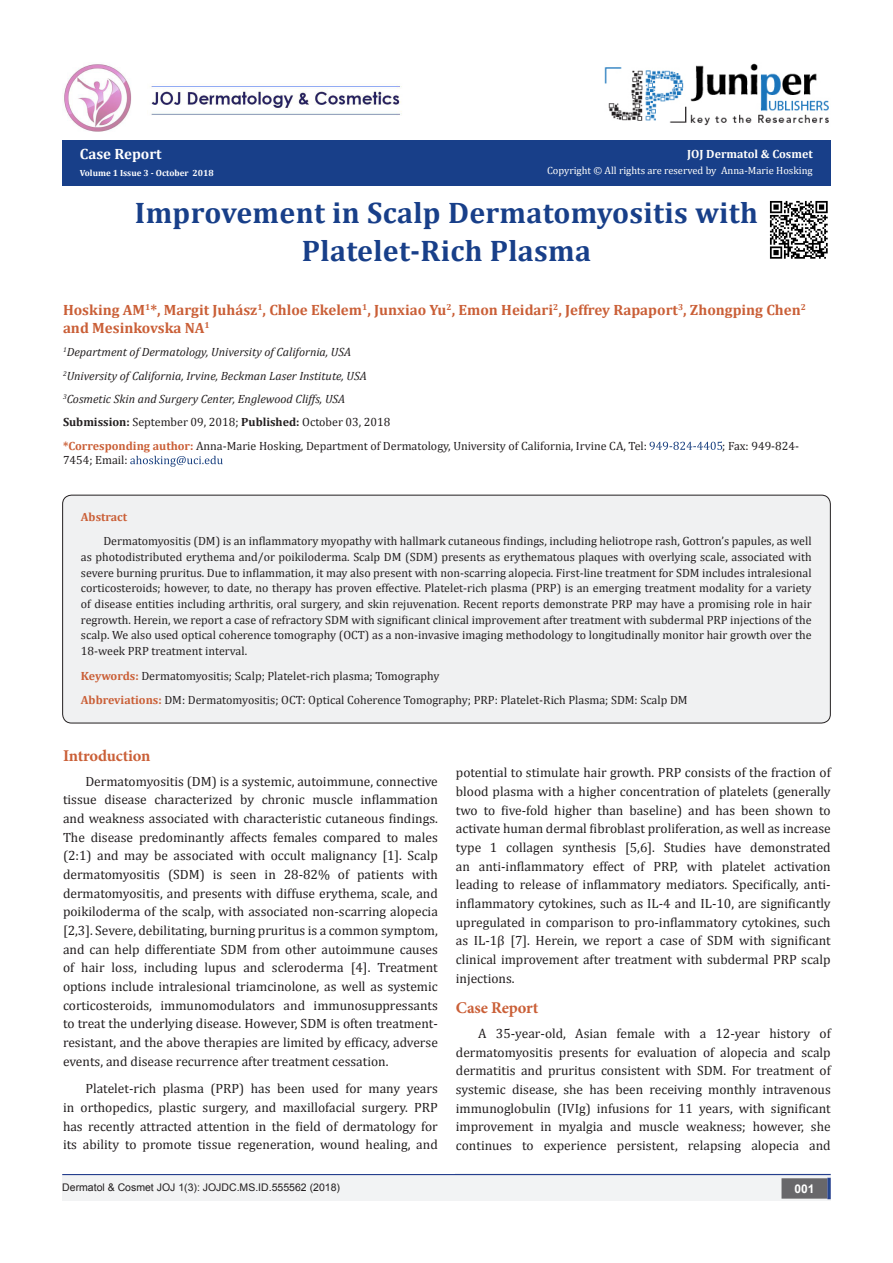
<style>
.page{position:relative;width:893px;height:1263px;background:#fff}
.page>*{position:absolute;margin:0;border:0;box-sizing:border-box;transform-origin:0 0}
.t1{font:700 29.85px/37.3px "Cambria";letter-spacing:.01em;color:#183f89;text-align:center}
.t2{font:700 16.5px "Minion Pro";letter-spacing:-.01em;color:#ca5f37}
.t3{font:700 15px/18px "Cambria";color:#ca5f37}
.t4{font:700 15px "Cambria";color:#fff}
.t5{font:13.5px/18.8px "Cambria";color:#231f20;text-align:justify}
.t6{font:12px/15.8px "Cambria";color:#231f20;text-align:justify}
.t7{font:italic 12px "Cambria";color:#231f20}
.t8{font:700 12px "Cambria";color:#fffefc}
.t9{font:700 12px "Cambria";color:#ca5f37}
.t10{font:700 12px "Arial";color:#fff}
.t11{font:10.5px "Cambria";color:#fffefc}
.t12{font:10.5px "Arial";color:#231f20}
.t13{font:700 9px "Cambria";color:#fff}
.s1{font-weight:700}
.s2{font-weight:700;color:#ca5f37}
</style>
<div class="page">
<div style="left:62px;top:140px;width:768px;height:45px;background:#183f89"></div>
<svg style="left:650px;top:441px;width:72px;height:9px"></svg>
<svg style="left:130px;top:456px;width:93px;height:11px"></svg>
<img style="left:604px;top:63px;width:225px;height:63px">
<div style="left:62px;top:1174px;width:393px;height:27px;background:#f2f3f4"></div>
<div style="left:455px;top:1173px;width:376px;height:28px;background:#f2f3f4"></div>
<div style="left:782px;top:1179px;width:45px;height:19px;background:#68676a"></div>
<div style="left:781px;top:1178px;width:46px;height:20px;border:2px solid #68676a"></div>
<svg style="left:827px;top:1178px;width:4px;height:21px"></svg>
<hr style="left:62px;top:1174px;width:769px;height:1px;background:#253f8e">
<div style="left:63px;top:495px;width:767px;height:228px;background:#f0f1f2;border-radius:9px"></div>
<div style="left:62px;top:495px;width:769px;height:228px;border:1px solid #231f20;border-radius:9px"></div>
<img style="left:64px;top:64px;width:338px;height:68px">
<img style="left:769px;top:200px;width:59px;height:59px">
<p class="t4" style="left:80px;top:143px;width:83px">Case Report</p>
<p class="t13" style="left:80px;top:166px;width:136px">Volume 1 Issue 3 - October 2018</p>
<p class="t8" style="left:687px;top:146px;width:127px">JOJ Dermatol &amp; Cosmet</p>
<p class="t11" style="left:547px;top:164px;width:267px">Copyright © All rights are reserved by Anna-Marie Hosking</p>
<p class="t1" style="left:135px;top:193px;width:624px">Improvement in Scalp Dermatomyositis with<br>Platelet-Rich Plasma</p>
<p class="t3" style="left:63px;top:301px;width:744px">Hosking AM<sup>1</sup>*, Margit Juhász<sup>1</sup>, Chloe Ekelem<sup>1</sup>, Junxiao Yu<sup>2</sup>, Emon Heidari<sup>2</sup>, Jeffrey Rapaport<sup>3</sup>, Zhongping Chen<sup>2 </sup>and Mesinkovska NA<sup>1</sup></p>
<p class="t7" style="left:63px;top:344px;width:290px"><sup>1</sup>Department of Dermatology, University of California, USA</p>
<p class="t7" style="left:63px;top:367px;width:305px"><sup>2</sup>University of California, Irvine, Beckman Laser Institute, USA</p>
<p class="t7" style="left:63px;top:390px;width:284px"><sup>3</sup>Cosmetic Skin and Surgery Center, Englewood Cliffs, USA</p>
<p class="t6" style="left:63px;top:414px;width:329px"><span class="s1">Submission:</span> September 09, 2018; <span class="s1">Published:</span> October 03, 2018</p>
<p class="t6" style="left:63px;top:438px;width:585px"><span class="s2">*Corresponding author:</span> Anna-Marie Hosking, Department of Dermatology, University of California, Irvine CA, Tel:</p>
<p class="t6" style="left:722px;top:438px;width:78px">; Fax: 949-824-</p>
<p class="t6" style="left:63px;top:452px;width:66px">7454; Email:</p>
<p class="t9" style="left:81px;top:508px;width:48px">Abstract</p>
<p class="t6" style="left:81px;top:533px;width:732px;text-indent:22px">Dermatomyositis (DM) is an inflammatory myopathy with hallmark cutaneous findings, including heliotrope rash, Gottron’s papules, as well as photodistributed erythema and/or poikiloderma. Scalp DM (SDM) presents as erythematous plaques with overlying scale, associated with severe burning pruritus. Due to inflammation, it may also present with non-scarring alopecia. First-line treatment for SDM includes intralesional corticosteroids; however, to date, no therapy has proven effective. Platelet-rich plasma (PRP) is an emerging treatment modality for a variety of disease entities including arthritis, oral surgery, and skin rejuvenation. Recent reports demonstrate PRP may have a promising role in hair regrowth. Herein, we report a case of refractory SDM with significant clinical improvement after treatment with subdermal PRP injections of the scalp. We also used optical coherence tomography (OCT) as a non-invasive imaging methodology to longitudinally monitor hair growth over the 18-week PRP treatment interval.</p>
<p class="t6" style="left:81px;top:668px;width:360px"><span class="s2">Keywords:</span> Dermatomyositis; Scalp; Platelet-rich plasma; Tomography</p>
<p class="t6" style="left:81px;top:692px;width:608px"><span class="s2">Abbreviations:</span> DM: Dermatomyositis; OCT: Optical Coherence Tomography; PRP: Platelet-Rich Plasma; SDM: Scalp DM</p>
<p class="t2" style="left:63px;top:744px;width:89px">Introduction</p>
<p class="t5" style="left:63px;top:771px;width:376px;text-indent:22px">Dermatomyositis (DM) is a systemic, autoimmune, connective tissue disease characterized by chronic muscle inflammation and weakness associated with characteristic cutaneous findings.<br>The disease predominantly affects females compared to males (2:1) and may be associated with occult malignancy [1]. Scalp dermatomyositis (SDM) is seen in 28-82% of patients with dermatomyositis, and presents with diffuse erythema, scale, and poikiloderma of the scalp, with associated non-scarring alopecia [2,3]. Severe, debilitating, burning pruritus is a common symptom, and can help differentiate SDM from other autoimmune causes of hair loss, including lupus and scleroderma [4]. Treatment options include intralesional triamcinolone, as well as systemic corticosteroids, immunomodulators and immunosuppressants to treat the underlying disease. However, SDM is often treatment&shy;resistant, and the above therapies are limited by efficacy, adverse events, and disease recurrence after treatment cessation.</p>
<p class="t5" style="left:63px;top:1079px;width:376px;text-indent:22px">Platelet-rich plasma (PRP) has been used for many years in orthopedics, plastic surgery, and maxillofacial surgery. PRP has recently attracted attention in the field of dermatology for its ability to promote tissue regeneration, wound healing, and</p>
<p class="t5" style="left:456px;top:763px;width:376px">potential to stimulate hair growth. PRP consists of the fraction of blood plasma with a higher concentration of platelets (generally two to five-fold higher than baseline) and has been shown to activate human dermal fibroblast proliferation, as well as increase type 1 collagen synthesis [5,6]. Studies have demonstrated an anti-inflammatory effect of PRP, with platelet activation leading to release of inflammatory mediators. Specifically, anti&shy;inflammatory cytokines, such as IL-4 and IL-10, are significantly upregulated in comparison to pro-inflammatory cytokines, such as IL-1β [7]. Herein, we report a case of SDM with significant clinical improvement after treatment with subdermal PRP scalp injections.</p>
<p class="t2" style="left:456px;top:996px;width:84px">Case Report</p>
<p class="t5" style="left:456px;top:1024px;width:376px;text-indent:22px">A 35-year-old, Asian female with a 12-year history of dermatomyositis presents for evaluation of alopecia and scalp dermatitis and pruritus consistent with SDM. For treatment of systemic disease, she has been receiving monthly intravenous immunoglobulin (IVIg) infusions for 11 years, with significant improvement in myalgia and muscle weakness; however, she continues to experience persistent, relapsing alopecia and</p>
<p class="t12" style="left:62px;top:1180px;width:279px">Dermatol &amp; Cosmet JOJ 1(3): JOJDC.MS.ID.555562 (2018)</p>
<p class="t10" style="left:794px;top:1180px;width:22px">001</p>
</div>
